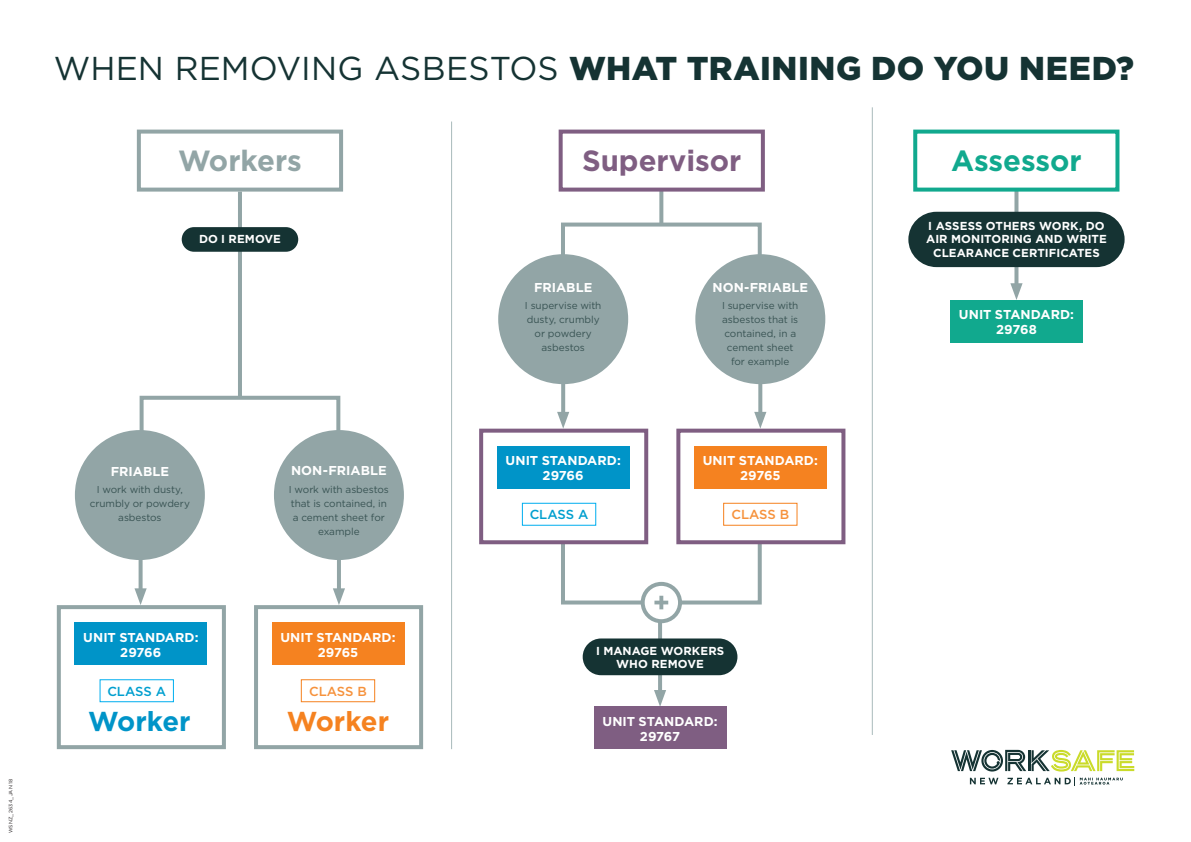
<style>
.page{position:relative;width:1191px;height:842px;background:#fff}
.page>*{position:absolute;margin:0;border:0;box-sizing:border-box;transform-origin:0 0}
.body{font:900 33px "Gotham";letter-spacing:.015em;color:#153333}
._1{font:700 29.2px "Gotham";color:#7f5e82}
._1-2{font:700 29.2px "Gotham";color:#11a98e}
._1-3{font:700 29.2px "Gotham";color:#92a5a6}
._1-4{font:700 27.4px "Gotham";color:#f58220}
._1-5{font:700 27.4px "Gotham";color:#0094c8}
.t1{font:500 13.1px "Gotham";letter-spacing:-.005em;color:#f6923c}
.t2{font:500 13.1px "Gotham";letter-spacing:-.005em;color:#009fcf}
.t3{font:700 12.9px/15px "Gotham";color:#fff;text-align:center}
.t4{font:700 11.6px/13.5px "Gotham";letter-spacing:.005em;color:#fff;text-align:center}
.body-2{font:10px/14px "Gotham";letter-spacing:-.005em;color:#385353;text-align:center}
.key_number{font:5px "Gotham";letter-spacing:.03em;color:#231f20}
.s1{font-weight:400}
</style>
<div class="page">
<svg style="left:1014px;top:192px;width:4px;height:91px"></svg>
<svg style="left:1010px;top:283px;width:12px;height:17px"></svg>
<hr style="left:337px;top:489px;width:4px;height:106px;background:#92a5a6">
<svg style="left:333px;top:588px;width:12px;height:17px"></svg>
<svg style="left:139px;top:560px;width:4px;height:28px"></svg>
<svg style="left:134px;top:588px;width:13px;height:17px"></svg>
<svg style="left:951px;top:750px;width:183px;height:21px"></svg>
<svg style="left:970px;top:777px;width:152px;height:8px"></svg>
<hr style="left:451px;top:122px;width:1px;height:627px;background:#a9babb">
<hr style="left:871px;top:107px;width:1px;height:628px;background:#a9babb">
<hr style="left:238px;top:192px;width:4px;height:205px;background:#92a5a6">
<svg style="left:139px;top:395px;width:202px;height:92px"></svg>
<div style="left:182px;top:227px;width:116px;height:25px;background:#153333;border-radius:12px"></div>
<div style="left:137px;top:130px;width:206px;height:62px;border:4px solid #92a5a6"></div>
<div style="left:75px;top:430px;width:130px;height:130px;background:#92a5a6;border-radius:50%"></div>
<div style="left:274px;top:430px;width:130px;height:130px;background:#92a5a6;border-radius:50%"></div>
<div style="left:254px;top:605px;width:169px;height:144px;border:4px solid #92a5a6"></div>
<div style="left:301px;top:679px;width:74px;height:23px;border:1px solid #f58220"></div>
<div style="left:272px;top:623px;width:132px;height:42px;background:#f58220"></div>
<svg style="left:659px;top:192px;width:4px;height:29px"></svg>
<div style="left:558px;top:130px;width:207px;height:62px;border:4px solid #7f5e82"></div>
<hr style="left:658px;top:604px;width:4px;height:93px;background:#92a5a6">
<svg style="left:654px;top:690px;width:12px;height:17px"></svg>
<div style="left:594px;top:707px;width:132px;height:42px;background:#7f5e82"></div>
<svg style="left:642px;top:584px;width:38px;height:37px"></svg>
<div style="left:640px;top:582px;width:42px;height:41px;border:4px solid #92a5a6;border-radius:50%"></div>
<svg style="left:559px;top:537px;width:204px;height:72px"></svg>
<svg style="left:561px;top:221px;width:201px;height:80px"></svg>
<svg style="left:561px;top:384px;width:4px;height:28px"></svg>
<svg style="left:557px;top:412px;width:12px;height:17px"></svg>
<svg style="left:758px;top:384px;width:4px;height:28px"></svg>
<svg style="left:754px;top:412px;width:12px;height:17px"></svg>
<div style="left:498px;top:254px;width:130px;height:130px;background:#92a5a6;border-radius:50%"></div>
<div style="left:695px;top:254px;width:130px;height:130px;background:#92a5a6;border-radius:50%"></div>
<div style="left:479px;top:429px;width:169px;height:115px;border:4px solid #7f5e82"></div>
<div style="left:676px;top:429px;width:169px;height:115px;border:4px solid #7f5e82"></div>
<div style="left:522px;top:503px;width:74px;height:23px;border:1px solid #00aeef"></div>
<div style="left:723px;top:503px;width:74px;height:23px;border:1px solid #f58220"></div>
<div style="left:694px;top:446px;width:132px;height:43px;background:#f58220"></div>
<div style="left:497px;top:446px;width:132px;height:43px;background:#0094c8"></div>
<div style="left:57px;top:605px;width:169px;height:144px;border:4px solid #92a5a6"></div>
<div style="left:100px;top:679px;width:74px;height:23px;border:1px solid #00aeef"></div>
<div style="left:75px;top:623px;width:132px;height:42px;background:#0094c8"></div>
<div style="left:908px;top:212px;width:216px;height:55px;background:#153333"></div>
<div style="left:950px;top:300px;width:132px;height:42px;background:#11a98e"></div>
<div style="left:913px;top:130px;width:206px;height:62px;border:4px solid #11a98e"></div>
<div style="left:582px;top:638px;width:155px;height:37px;background:#153333;border-radius:18px"></div>
<p class="key_number" style="left:8px;top:833px;width:56px;rotate:-90deg">WSNZ_2634_Jan 18</p>
<p class="body" style="left:54px;top:46px;width:1081px"><span class="s1">WHEN REMOVING ASBESTOS</span> WHAT TRAINING DO YOU NEED?</p>
<p class="_1-3" style="left:178px;top:141px;width:125px">Workers</p>
<h3 class="t4" style="left:199px;top:232px;width:83px">DO I REMOVE</h3>
<h3 class="t3" style="left:111px;top:463px;width:60px">FRIABLE</h3>
<p class="body-2" style="left:90px;top:482px;width:102px">I work with dusty, crumbly or powdery asbestos</p>
<h3 class="t3" style="left:291px;top:463px;width:97px">NON-FRIABLE</h3>
<p class="body-2" style="left:289px;top:482px;width:102px">I work with asbestos that is contained, in a cement sheet for example</p>
<h3 class="t3" style="left:83px;top:629px;width:117px">UNIT STANDARD:<br>29766</h3>
<h3 class="t3" style="left:280px;top:629px;width:117px">UNIT STANDARD:<br>29765</h3>
<p class="t2" style="left:107px;top:683px;width:60px">CLASS A</p>
<p class="t1" style="left:309px;top:683px;width:59px">CLASS B</p>
<p class="_1-5" style="left:88px;top:703px;width:104px">Worker</p>
<p class="_1-4" style="left:287px;top:703px;width:104px">Worker</p>
<p class="_1" style="left:582px;top:141px;width:161px">Supervisor</p>
<h3 class="t3" style="left:534px;top:280px;width:60px">FRIABLE</h3>
<p class="body-2" style="left:525px;top:298px;width:78px">I supervise with dusty, crumbly or powdery asbestos</p>
<h3 class="t3" style="left:505px;top:453px;width:117px">UNIT STANDARD:<br>29766</h3>
<h3 class="t3" style="left:712px;top:280px;width:97px">NON-FRIABLE</h3>
<p class="body-2" style="left:722px;top:298px;width:78px">I supervise with asbestos that is contained, in a cement sheet for example</p>
<h3 class="t3" style="left:702px;top:453px;width:117px">UNIT STANDARD:<br>29765</h3>
<p class="t2" style="left:529px;top:506px;width:60px">CLASS A</p>
<p class="t1" style="left:731px;top:506px;width:59px">CLASS B</p>
<h3 class="t4" style="left:596px;top:644px;width:130px">I MANAGE WORKERS<br>WHO REMOVE</h3>
<h3 class="t3" style="left:602px;top:713px;width:117px">UNIT STANDARD:<br>29767</h3>
<p class="_1-2" style="left:951px;top:141px;width:132px">Assessor</p>
<h3 class="t4" style="left:926px;top:219px;width:182px">I ASSESS OTHERS WORK, DO<br>AIR MONITORING AND WRITE<br>CLEARANCE CERTIFICATES</h3>
<h3 class="t3" style="left:959px;top:307px;width:117px">UNIT STANDARD:<br>29768</h3>
</div>
